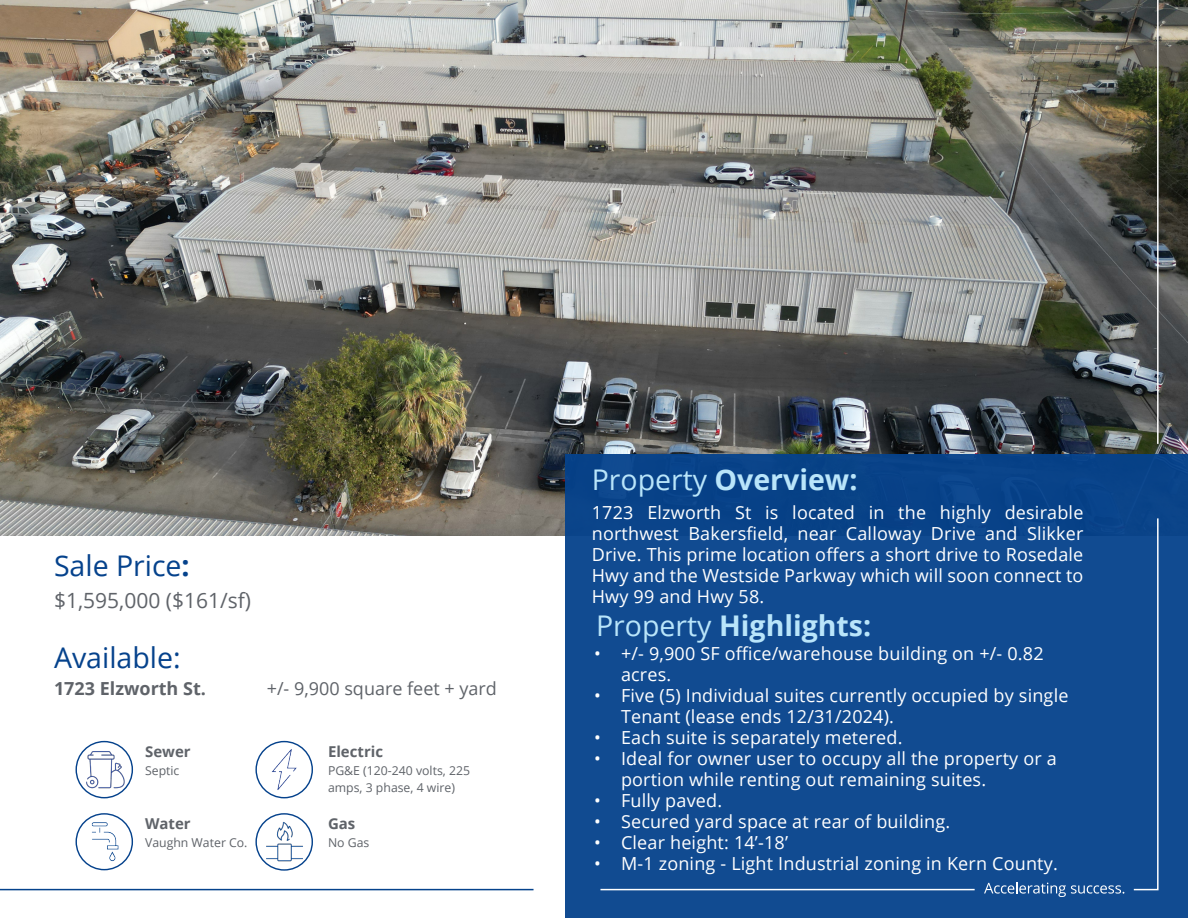
<style>
.page{position:relative;width:1188px;height:918px;background:#fff}
.page>*{position:absolute;margin:0;border:0;box-sizing:border-box;transform-origin:0 0}
.Contact_Info{font:700 28.5px "Open Sans";color:#b9e5fa}
.Header_1{font:28.5px "Open Sans";color:#05428c}
.Header_1-2{font:21px "Open Sans";color:#5f6369}
.Contact_Info-2{font:18px/21px "Open Sans";letter-spacing:.01em;color:#fff}
.Header_1-3{font:18px "Open Sans";color:#5f6369}
.Header_1-4{font:700 18px "Open Sans";color:#5f6369}
.t1{font:700 15px "Open Sans";color:#5f6369}
.t2{font:12.3px/17.7px "Open Sans";color:#5f6369}
.s1{font-weight:700}
.s2{font-weight:400}
</style>
<div class="page">
<img style="left:0;top:0;width:1188px;height:536px">
<div style="left:566px;top:455px;width:622px;height:463px;background:#114b91"></div>
<svg style="left:1133px;top:518px;width:26px;height:373px"></svg>
<hr style="left:600px;top:889px;width:375px;height:1px;background:#fff">
<hr style="left:0;top:889px;width:534px;height:1px;background:#05428c">
<svg style="left:984px;top:882px;width:140px;height:15px"></svg>
<hr style="left:1157px;top:0;width:2px;height:444px;background:#fff">
<div style="left:76px;top:741px;width:57px;height:57px;border:1px solid #05428c;border-radius:50%"></div>
<img style="left:82px;top:748px;width:44px;height:44px">
<img style="left:262px;top:748px;width:44px;height:44px">
<div style="left:255px;top:741px;width:58px;height:57px;border:1px solid #05428c;border-radius:50%"></div>
<img style="left:83px;top:820px;width:44px;height:44px">
<div style="left:76px;top:813px;width:57px;height:57px;border:1px solid #05428c;border-radius:50%"></div>
<img style="left:263px;top:820px;width:44px;height:44px">
<div style="left:255px;top:813px;width:58px;height:58px;border:1px solid #05428c;border-radius:50%"></div>
<p class="Header_1" style="left:54px;top:546px;width:137px">Sale Price<span class="s1">:</span></p>
<p class="Header_1-2" style="left:54px;top:586px;width:199px">$1,595,000 ($161/sf)</p>
<p class="Header_1" style="left:54px;top:639px;width:128px">Available:</p>
<p class="Header_1-4" style="left:54px;top:676px;width:154px">1723 Elzworth St.</p>
<p class="Header_1-3" style="left:267px;top:676px;width:232px">+/- 9,900 square feet + yard</p>
<p class="t1" style="left:145px;top:741px;width:47px">Sewer</p>
<p class="t2" style="left:145px;top:761px;width:36px">Septic</p>
<p class="t1" style="left:145px;top:813px;width:47px">Water</p>
<p class="t2" style="left:145px;top:833px;width:104px">Vaughn Water Co.</p>
<p class="t1" style="left:328px;top:741px;width:57px">Electric</p>
<p class="t2" style="left:328px;top:761px;width:144px">PG&amp;E (120-240 volts, 225 amps, 3 phase, 4 wire)</p>
<p class="t1" style="left:328px;top:813px;width:29px">Gas</p>
<p class="t2" style="left:328px;top:833px;width:43px">No Gas</p>
<p class="Contact_Info" style="left:592px;top:459px;width:267px"><span class="s2">Property</span> Overview:</p>
<p class="Contact_Info-2" style="left:592px;top:502px;width:493px;text-align:justify">1723 Elzworth St is located in the highly desirable northwest Bakersfield, near Calloway Drive and Slikker Drive. This prime location offers a short drive to Rosedale Hwy and the Westside Parkway which will soon connect to Hwy 99 and Hwy 58.</p>
<p class="Contact_Info" style="left:596px;top:605px;width:277px"><span class="s2">Property</span> Highlights:</p>
<p class="Contact_Info-2" style="left:621px;top:643px;width:424px;text-indent:-27px">• +/- 9,900 SF office/warehouse building on +/- 0.82 acres.</p>
<p class="Contact_Info-2" style="left:621px;top:685px;width:449px;text-indent:-27px">• Five (5) Individual suites currently occupied by single<br>Tenant (lease ends 12/31/2024).</p>
<p class="Contact_Info-2" style="left:594px;top:727px;width:310px">• Each suite is separately metered.</p>
<p class="Contact_Info-2" style="left:621px;top:748px;width:437px;text-indent:-27px">• Ideal for owner user to occupy all the property or a portion while renting out remaining suites.</p>
<p class="Contact_Info-2" style="left:594px;top:790px;width:130px">• Fully paved.</p>
<p class="Contact_Info-2" style="left:594px;top:811px;width:358px">• Secured yard space at rear of building.</p>
<p class="Contact_Info-2" style="left:594px;top:832px;width:196px">• Clear height: 14’-18’</p>
<p class="Contact_Info-2" style="left:594px;top:853px;width:465px">• M-1 zoning - Light Industrial zoning in Kern County.</p>
</div>
